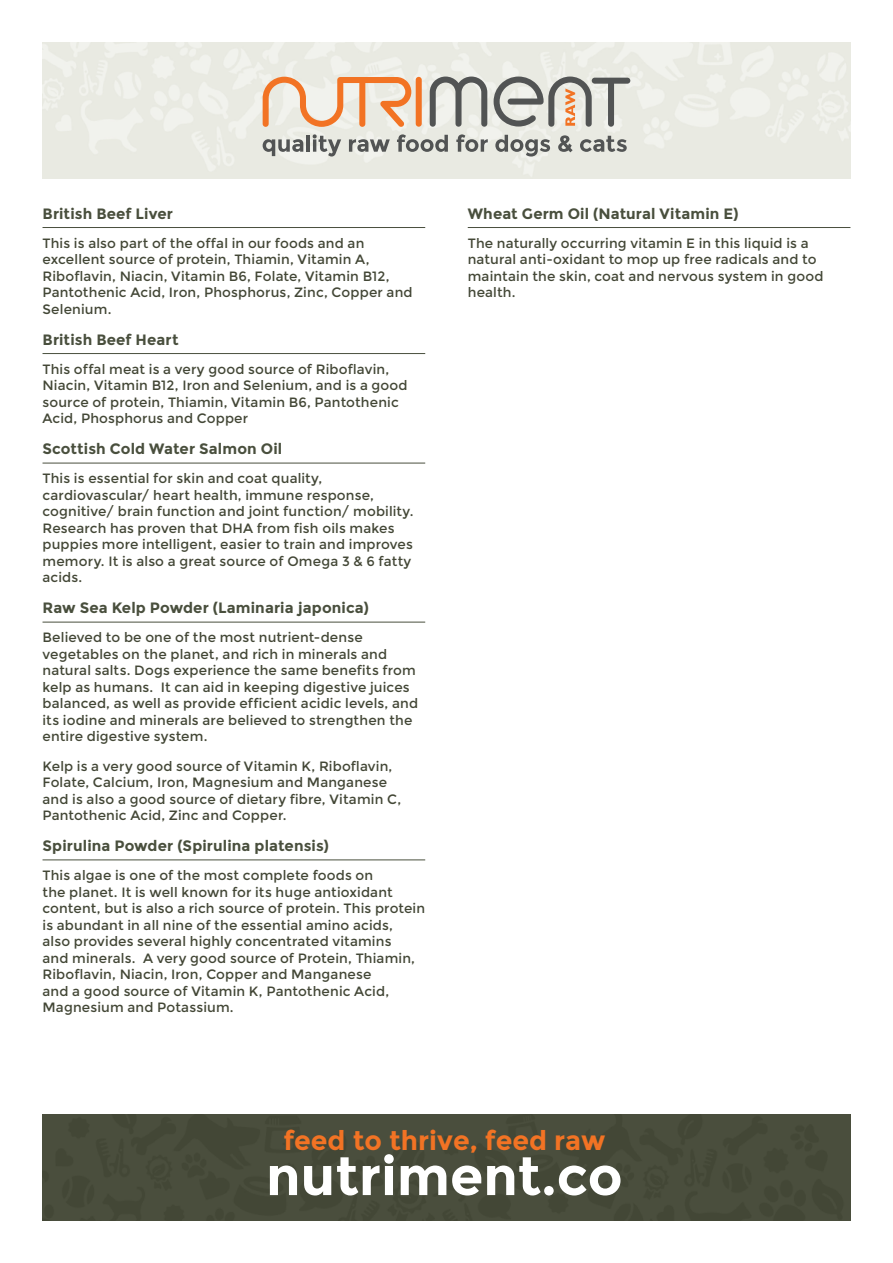
<style>
.page{position:relative;width:893px;height:1263px;background:#fff}
.page>*{position:absolute;margin:0;border:0;box-sizing:border-box;transform-origin:0 0}
.t1{font:700 54px "Montserrat";color:#fff}
.t2{font:700 27px "Montserrat";color:#f27324}
.t3{font:700 15px "Montserrat";letter-spacing:.01em;color:#494f3d}
.t4{font:13.5px/16.5px "Montserrat";letter-spacing:.01em;color:#434736}
</style>
<div class="page">
<div style="left:43px;top:1114px;width:807px;height:106px;background:#4a4e3d"></div>
<svg style="left:263px;top:77px;width:367px;height:50px;background:#d2c1b1"></svg>
<svg style="left:263px;top:139px;width:40px;height:17px"></svg>
<hr style="left:306px;top:135px;width:4px;height:17px;background:#525454">
<svg style="left:313px;top:134px;width:28px;height:23px"></svg>
<svg style="left:349px;top:139px;width:41px;height:13px"></svg>
<svg style="left:397px;top:134px;width:51px;height:18px"></svg>
<svg style="left:456px;top:134px;width:32px;height:18px"></svg>
<svg style="left:495px;top:135px;width:55px;height:22px"></svg>
<svg style="left:558px;top:135px;width:15px;height:17px"></svg>
<svg style="left:580px;top:136px;width:47px;height:16px"></svg>
<hr style="left:43px;top:227px;width:382px;height:1px;background:#494f3d">
<hr style="left:43px;top:353px;width:382px;height:1px;background:#494f3d">
<hr style="left:43px;top:463px;width:382px;height:1px;background:#494f3d">
<hr style="left:43px;top:622px;width:382px;height:1px;background:#494f3d">
<hr style="left:43px;top:859px;width:382px;height:1px;background:#494f3d">
<hr style="left:468px;top:227px;width:382px;height:1px;background:#494f3d">
<p class="t3" style="left:43px;top:204px;width:132px">British Beef Liver</p>
<p class="t4" style="left:43px;top:235px;width:372px">This is also part of the offal in our foods and an excellent source of protein, Thiamin, Vitamin A, Riboflavin, Niacin, Vitamin B6, Folate, Vitamin B12, Pantothenic Acid, Iron, Phosphorus, Zinc, Copper and Selenium.</p>
<p class="t3" style="left:43px;top:330px;width:138px">British Beef Heart</p>
<p class="t4" style="left:43px;top:361px;width:367px">This offal meat is a very good source of Riboflavin, Niacin, Vitamin B12, Iron and Selenium, and is a good source of protein, Thiamin, Vitamin B6, Pantothenic Acid, Phosphorus and Copper</p>
<p class="t3" style="left:43px;top:440px;width:241px">Scottish Cold Water Salmon Oil</p>
<p class="t4" style="left:43px;top:471px;width:373px">This is essential for skin and coat quality, cardiovascular/ heart health, immune response, cognitive/ brain function and joint function/ mobility.<br>Research has proven that DHA from fish oils makes puppies more intelligent, easier to train and improves memory. It is also a great source of Omega 3 &amp; 6 fatty acids.</p>
<p class="t3" style="left:43px;top:599px;width:328px">Raw Sea Kelp Powder (Laminaria japonica)</p>
<p class="t4" style="left:43px;top:630px;width:377px">Believed to be one of the most nutrient-dense vegetables on the planet, and rich in minerals and natural salts. Dogs experience the same benefits from kelp as humans. It can aid in keeping digestive juices balanced, as well as provide efficient acidic levels, and its iodine and minerals are believed to strengthen the entire digestive system.</p>
<p class="t4" style="left:43px;top:758px;width:360px">Kelp is a very good source of Vitamin K, Riboflavin, Folate, Calcium, Iron, Magnesium and Manganese and is also a good source of dietary fibre, Vitamin C, Pantothenic Acid, Zinc and Copper.</p>
<p class="t3" style="left:43px;top:837px;width:288px">Spirulina Powder (Spirulina platensis)</p>
<p class="t4" style="left:43px;top:867px;width:384px">This algae is one of the most complete foods on<br>the planet. It is well known for its huge antioxidant content, but is also a rich source of protein. This protein is abundant in all nine of the essential amino acids,<br>also provides several highly concentrated vitamins<br>and minerals. A very good source of Protein, Thiamin, Riboflavin, Niacin, Iron, Copper and Manganese<br>and a good source of Vitamin K, Pantothenic Acid, Magnesium and Potassium.</p>
<p class="t3" style="left:468px;top:204px;width:272px">Wheat Germ Oil (Natural Vitamin E)</p>
<p class="t4" style="left:468px;top:235px;width:357px">The naturally occurring vitamin E in this liquid is a natural anti-oxidant to mop up free radicals and to maintain the skin, coat and nervous system in good health.</p>
<h2 class="t2" style="left:283px;top:1124px;width:323px">feed to thrive, feed raw</h2>
<h1 class="t1" style="left:266px;top:1144px;width:358px">nutriment.co</h1>
</div>
